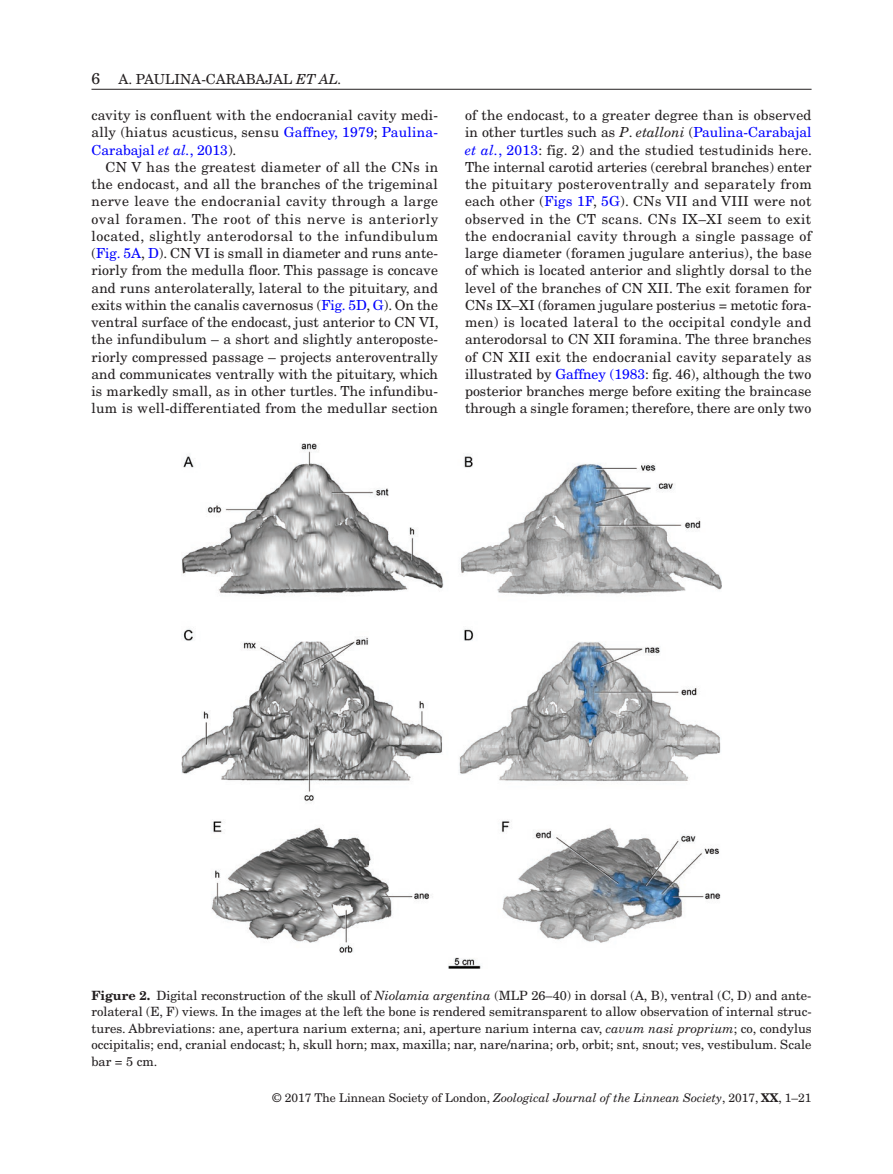
<style>
.page{position:relative;width:893px;height:1174px;background:#fff}
.page>*{position:absolute;margin:0;border:0;box-sizing:border-box;transform-origin:0 0}
.t1{font:13.8px/17.2px "New Century Schlbk";letter-spacing:.005em;color:#231f20;text-align:justify}
.t2{font:12.75px/16.5px "New Century Schlbk";color:#231f20;text-align:justify}
.t3{font:12px "New Century Schlbk";color:#231f20}
.s1{font-size:15.75px}
.s2{font-style:italic}
.s3{color:#00f}
.s4{font-style:italic;color:#00f}
.s5{font-weight:700}
</style>
<div class="page">
<hr style="left:92px;top:89px;width:720px;height:1px;background:#231f20">
<img style="left:181px;top:444px;width:540px;height:524px">
<p class="t1" style="left:92px;top:70px;width:252px"><span class="s1">6</span> A. PAULINA-CARABAJAL <span class="s2">ET AL.</span></p>
<p class="t1" style="left:92px;top:107px;width:348px">cavity is confluent with the endocranial cavity medi&shy;ally (hiatus acusticus, sensu <span class="s3">Gaffney, 1979</span>; <span class="s3">Paulina-Carabajal</span> <span class="s4">et al.</span><span class="s3">, 2013</span>).</p>
<p class="t1" style="left:91px;top:158px;width:349px;text-indent:14px">CN V has the greatest diameter of all the CNs in the endocast, and all the branches of the trigeminal nerve leave the endocranial cavity through a large oval foramen. The root of this nerve is anteriorly located, slightly anterodorsal to the infundibulum (<span class="s3">Fig. 5A</span>, <span class="s3">D</span>). CN VI is small in diameter and runs ante&shy;riorly from the medulla floor. This passage is concave and runs anterolaterally, lateral to the pituitary, and exits within the canalis cavernosus (<span class="s3">Fig. 5D</span>, <span class="s3">G</span>). On the ventral surface of the endocast, just anterior to CN VI, the infundibulum – a short and slightly anteroposte&shy;riorly compressed passage – projects anteroventrally and communicates ventrally with the pituitary, which is markedly small, as in other turtles. The infundibu&shy;lum is well-differentiated from the medullar section</p>
<p class="t1" style="left:465px;top:106px;width:349px">of the endocast, to a greater degree than is observed in other turtles such as <span class="s2">P</span>. <span class="s2">etalloni</span> (<span class="s3">Paulina-Carabajal </span><span class="s4">et al.</span><span class="s3">, 2013</span>: fig. 2) and the studied testudinids here.<br>The internal carotid arteries (cerebral branches) enter the pituitary posteroventrally and separately from each other (<span class="s3">Figs 1F</span>, <span class="s3">5G</span>). CNs VII and VIII were not observed in the CT scans. CNs IX–XI seem to exit the endocranial cavity through a single passage of large diameter (foramen jugulare anterius), the base of which is located anterior and slightly dorsal to the level of the branches of CN XII. The exit foramen for CNs IX–XI (foramen jugulare posterius = metotic fora&shy;men) is located lateral to the occipital condyle and anterodorsal to CN XII foramina. The three branches of CN XII exit the endocranial cavity separately as illustrated by <span class="s3">Gaffney (1983</span>: fig. 46), although the two posterior branches merge before exiting the braincase through a single foramen; therefore, there are only two</p>
<p class="t2" style="left:92px;top:987px;width:722px"><span class="s5">Figure 2.</span> Digital reconstruction of the skull of <span class="s2">Niolamia argentina</span> (MLP 26–40) in dorsal (A, B), ventral (C, D) and ante&shy;rolateral (E, F) views. In the images at the left the bone is rendered semitransparent to allow observation of internal struc&shy;tures. Abbreviations: ane, apertura narium externa; ani, aperture narium interna cav, <span class="s2">cavum nasi proprium</span>; co, condylus occipitalis; end, cranial endocast; h, skull horn; max, maxilla; nar, nare/narina; orb, orbit; snt, snout; ves, vestibulum. Scale bar = 5 cm.</p>
<p class="t3" style="left:273px;top:1090px;width:540px">© 2017 The Linnean Society of London, <span class="s2">Zoological Journal of the Linnean Society</span>, 2017, <span class="s5">XX</span>, 1–21</p>
</div>
